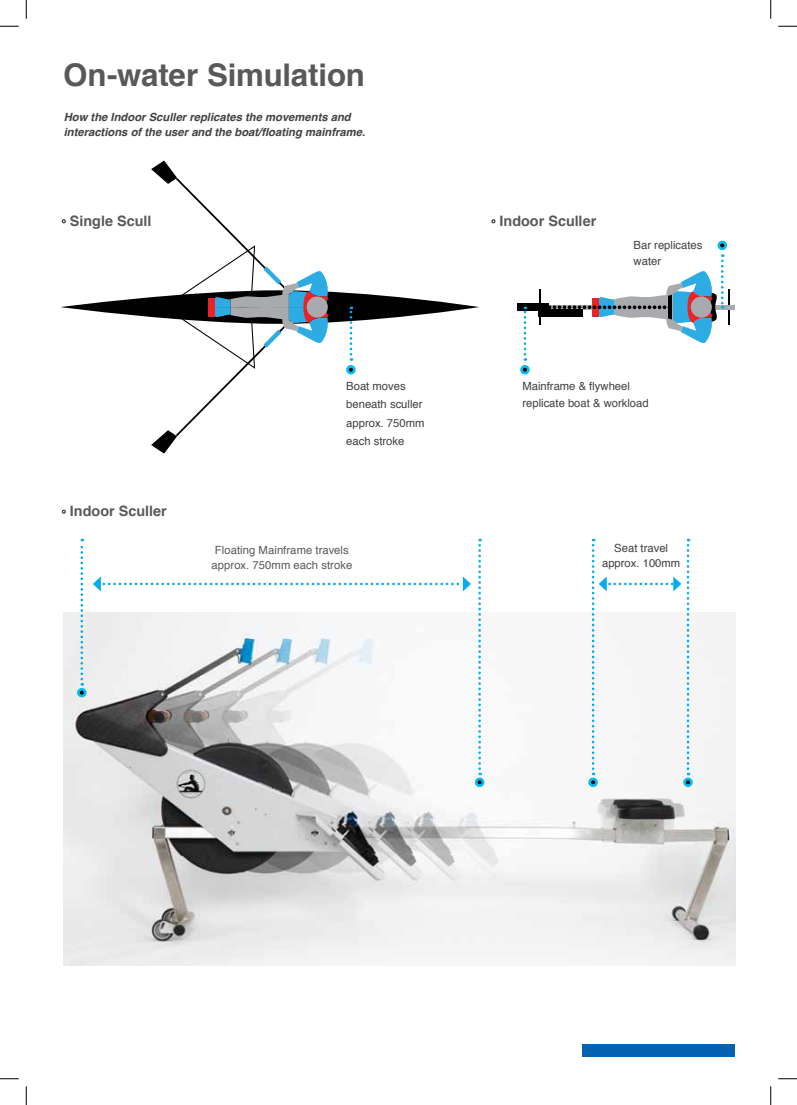
<style>
.page{position:relative;width:797px;height:1105px;background:#fff}
.page>*{position:absolute;margin:0;border:0;box-sizing:border-box;transform-origin:0 0}
.t1{font:700 31.25px "Helvetica";letter-spacing:-.005em;color:#58595b}
.t2{font:700 14.38px "Helvetica";color:#58595b}
.t3{font:11.25px/18.1px "Helvetica";color:#414042}
.t4{font:italic 700 11.25px/15px "Helvetica";color:#414042}
.t5{font:11.25px/15px "Helvetica";letter-spacing:.01em;color:#58595b;text-align:center}
</style>
<div class="page">
<div style="left:582px;top:1044px;width:153px;height:13px;background:#0062b0"></div>
<hr style="left:728px;top:290px;width:2px;height:35px;background:#000">
<hr style="left:522px;top:305px;width:212px;height:4px;background:#a8aaad">
<div style="left:517px;top:303px;width:31px;height:8px;background:#000"></div>
<svg style="left:491px;top:219px;width:4px;height:4px"></svg>
<svg style="left:62px;top:510px;width:4px;height:4px"></svg>
<img style="left:63px;top:613px;width:673px;height:352px">
<svg style="left:60px;top:161px;width:419px;height:293px"></svg>
<div style="left:347px;top:366px;width:7px;height:7px;background:#000;border-radius:50%"></div>
<div style="left:346px;top:365px;width:10px;height:9px;border:3px solid #00bdf2;border-radius:50%"></div>
<svg style="left:80px;top:539px;width:3px;height:147px"></svg>
<div style="left:78px;top:689px;width:7px;height:7px;background:#000;border-radius:50%"></div>
<div style="left:77px;top:688px;width:9px;height:9px;border:3px solid #00bdf2;border-radius:50%"></div>
<svg style="left:93px;top:576px;width:378px;height:15px"></svg>
<svg style="left:478px;top:539px;width:3px;height:236px"></svg>
<svg style="left:591px;top:539px;width:98px;height:236px"></svg>
<div style="left:476px;top:779px;width:7px;height:7px;background:#000;border-radius:50%"></div>
<div style="left:475px;top:778px;width:9px;height:9px;border:3px solid #00bdf2;border-radius:50%"></div>
<div style="left:589px;top:779px;width:7px;height:7px;background:#000;border-radius:50%"></div>
<div style="left:588px;top:778px;width:10px;height:9px;border:3px solid #00bdf2;border-radius:50%"></div>
<div style="left:684px;top:779px;width:7px;height:7px;background:#000;border-radius:50%"></div>
<div style="left:683px;top:778px;width:9px;height:9px;border:3px solid #00bdf2;border-radius:50%"></div>
<svg style="left:523px;top:307px;width:3px;height:54px"></svg>
<div style="left:521px;top:366px;width:7px;height:7px;background:#000;border-radius:50%"></div>
<div style="left:520px;top:365px;width:9px;height:9px;border:3px solid #00bdf2;border-radius:50%"></div>
<svg style="left:538px;top:254px;width:185px;height:89px"></svg>
<div style="left:719px;top:242px;width:6px;height:7px;background:#000;border-radius:50%"></div>
<div style="left:717px;top:241px;width:10px;height:9px;border:3px solid #00bdf2;border-radius:50%"></div>
<svg style="left:0;top:25px;width:19px;height:2px"></svg>
<svg style="left:778px;top:25px;width:19px;height:2px"></svg>
<svg style="left:0;top:1078px;width:19px;height:1px"></svg>
<svg style="left:778px;top:1078px;width:19px;height:1px"></svg>
<svg style="left:25px;top:0;width:2px;height:19px"></svg>
<svg style="left:25px;top:1086px;width:2px;height:19px"></svg>
<svg style="left:770px;top:0;width:1px;height:19px"></svg>
<svg style="left:770px;top:1086px;width:1px;height:19px"></svg>
<h1 class="t1" style="left:63px;top:50px;width:303px">On-water Simulation</h1>
<p class="t4" style="left:64px;top:110px;width:303px">How the Indoor Sculler replicates the movements and interactions of the user and the boat/floating mainframe.</p>
<p class="t2" style="left:70px;top:209px;width:83px">Single Scull</p>
<p class="t2" style="left:499px;top:209px;width:98px">Indoor Sculler</p>
<p class="t3" style="left:633px;top:237px;width:70px;line-height:16.2px">Bar replicates water</p>
<p class="t2" style="left:70px;top:500px;width:98px">Indoor Sculler</p>
<p class="t3" style="left:346px;top:378px;width:80px">Boat moves beneath sculler approx. 750mm each stroke</p>
<p class="t3" style="left:522px;top:379px;width:128px;line-height:16.2px">Mainframe &amp; flywheel replicate boat &amp; workload</p>
<p class="t5" style="left:211px;top:543px;width:142px">Floating Mainframe travels approx. 750mm each stroke</p>
<p class="t3" style="left:602px;top:540px;width:80px;line-height:15px;text-align:center">Seat travel approx. 100mm</p>
</div>
